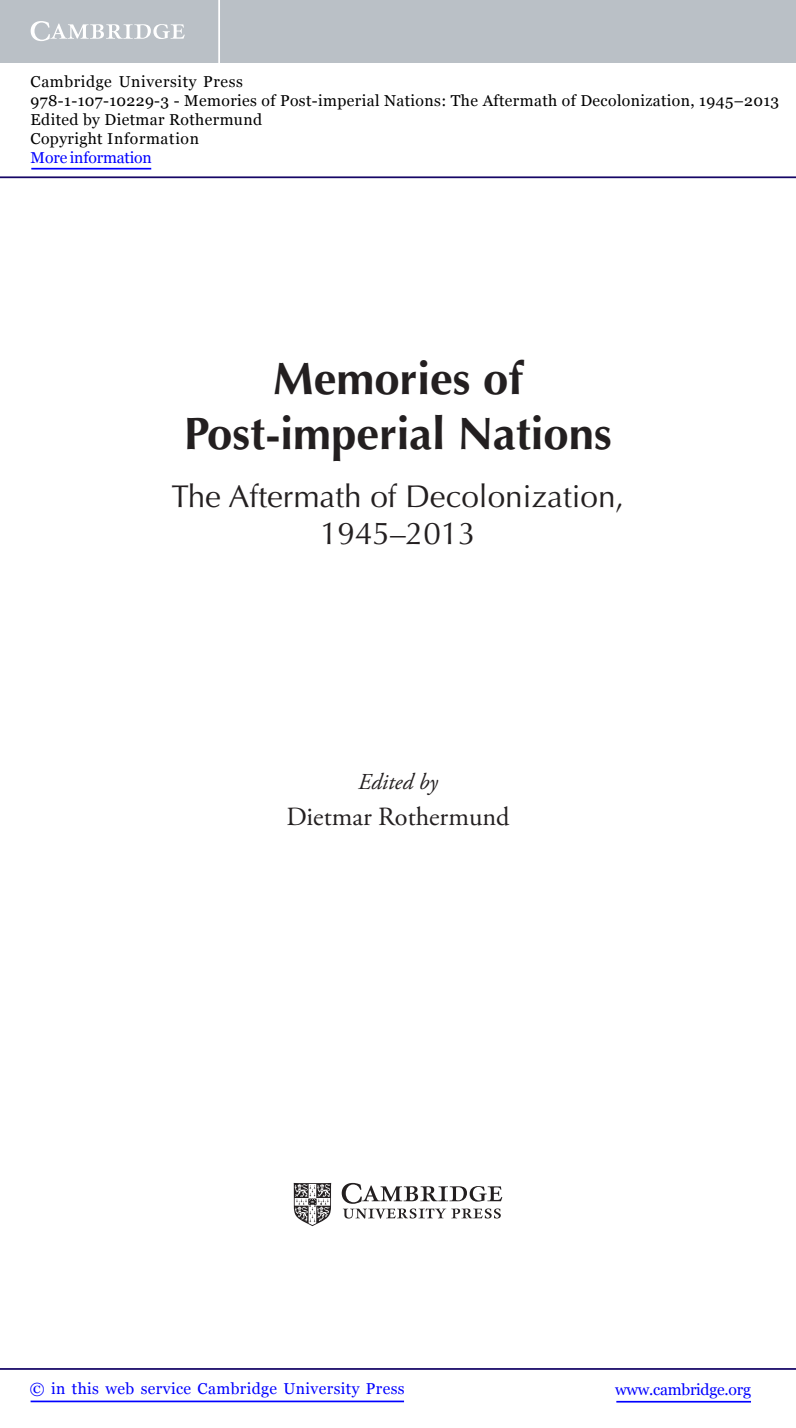
<style>
.page{position:relative;width:796px;height:1428px;background:#fff}
.page>*{position:absolute;margin:0;border:0;box-sizing:border-box;transform-origin:0 0}
.t1{font:700 45.5px/54.6px "Optima LT Std";color:#231f20;text-align:center}
.t2{font:31.5px/37.8px "Optima LT Std";color:#231f20;text-align:center}
.t3{font:26.25px "Adobe Garamond Pro";color:#231f20}
.t4{font:italic 22.75px "Adobe Garamond Pro";color:#231f20}
.t5{font:15.75px/18.9px "Georgia";letter-spacing:.025em;color:#000}
.t6{font:15.75px "Georgia";letter-spacing:.025em;color:#00f}
.t7{font:15.75px "Georgia";letter-spacing:-.015em;color:#00f}
.t8{font:15.75px "Georgia";letter-spacing:-.01em;color:#00f}
</style>
<div class="page">
<svg style="left:342px;top:1182px;width:160px;height:36px"></svg>
<svg style="left:294px;top:1182px;width:37px;height:44px"></svg>
<hr style="left:616px;top:1400px;width:135px;height:2px;background:#00f">
<hr style="left:0;top:1368px;width:796px;height:1px;background:#150666">
<hr style="left:31px;top:1400px;width:373px;height:2px;background:#00f">
<div style="left:0;top:0;width:796px;height:63px;background:#bac0c6"></div>
<svg style="left:31px;top:21px;width:154px;height:20px"></svg>
<hr style="left:218px;top:0;width:2px;height:63px;background:#fff">
<hr style="left:0;top:176px;width:796px;height:2px;background:#150666">
<hr style="left:31px;top:168px;width:120px;height:1px;background:#00f">
<p class="t5" style="left:31px;top:73px;width:750px">Cambridge University Press<br>978-1-107-10229-3 - Memories of Post-imperial Nations: The Aftermath of Decolonization, 1945–2013<br>Edited by Dietmar Rothermund<br>Copyright Information</p>
<p class="t8" style="left:31px;top:148px;width:123px">More information</p>
<p class="t1" style="left:184px;top:352px;width:429px">Memories of<br>Post-imperial Nations</p>
<p class="t2" style="left:172px;top:477px;width:454px">The Aftermath of Decolonization,<br>1945–2013</p>
<p class="t4" style="left:358px;top:768px;width:81px">Edited by</p>
<p class="t3" style="left:286px;top:801px;width:225px">Dietmar Rothermund</p>
<p class="t6" style="left:30px;top:1379px;width:376px">© in this web service Cambridge University Press</p>
<p class="t7" style="left:615px;top:1379px;width:137px">www.cambridge.org</p>
</div>
